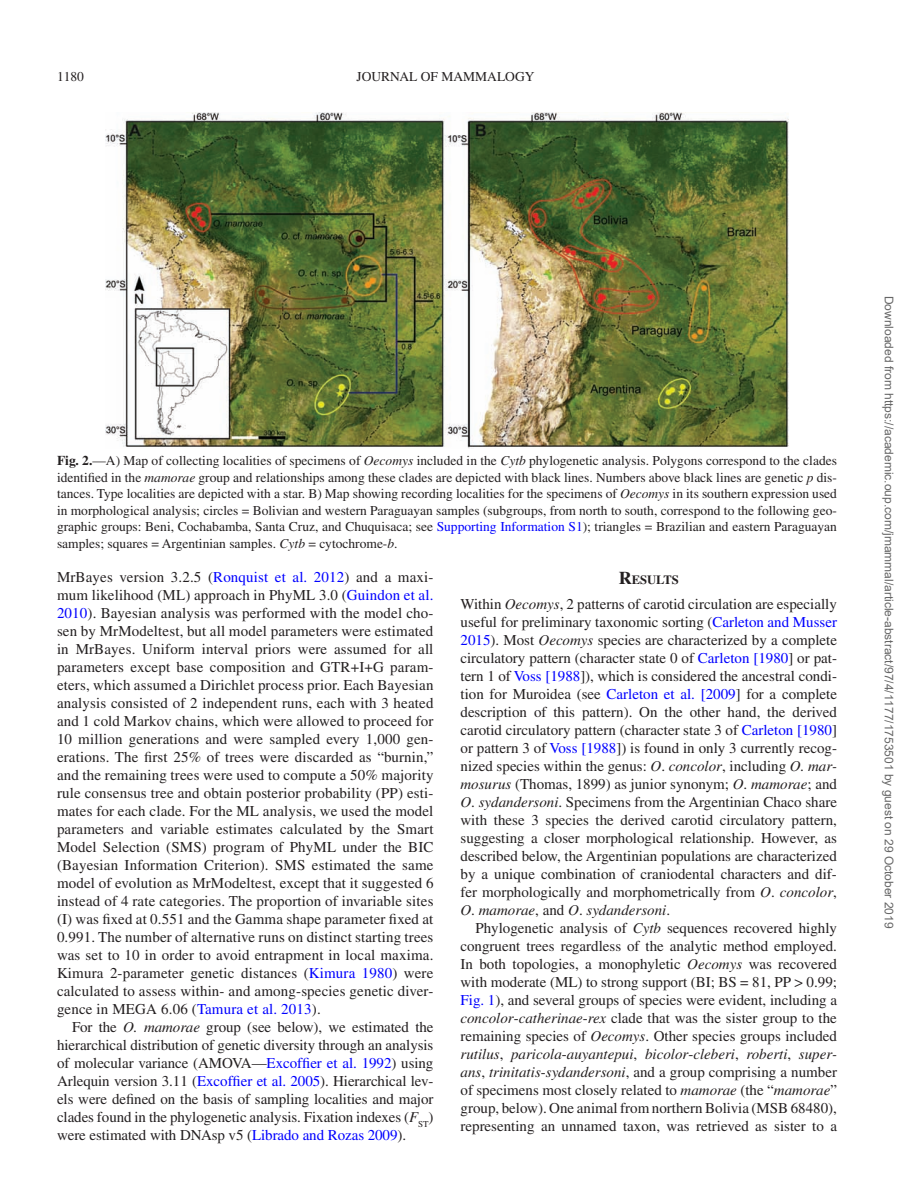
<style>
.page{position:relative;width:918px;height:1188px;background:#fff}
.page>*{position:absolute;margin:0;border:0;box-sizing:border-box;transform-origin:0 0}
.t1{font:15px/18px "Times";color:#231f20;text-align:justify}
.t2{font:13.5px/16.5px "Times";color:#231f20;text-align:justify}
.t3{font:700 12.6px "Times";color:#231f20}
.t4{font:12px "Arial";color:#666}
.s1{font-weight:700}
.s2{font-style:italic}
.s3{color:#00f}
.s4{font-size:18px}
</style>
<div class="page">
<img style="left:105px;top:113px;width:684px;height:335px">
<p class="t2" style="left:57px;top:68px;width:28px">1180</p>
<p class="t2" style="left:356px;top:68px;width:180px">JOURNAL OF MAMMALOGY</p>
<p class="t2" style="left:57px;top:452px;width:782px"><span class="s1">Fig. 2.</span>—A) Map of collecting localities of specimens of <span class="s2">Oecomys</span> included in the <span class="s2">Cytb</span> phylogenetic analysis. Polygons correspond to the clades identified in the <span class="s2">mamorae</span> group and relationships among these clades are depicted with black lines. Numbers above black lines are genetic <span class="s2">p</span> dis&shy;tances. Type localities are depicted with a star. B) Map showing recording localities for the specimens of <span class="s2">Oecomys</span> in its southern expression used in morphological analysis; circles = Bolivian and western Paraguayan samples (subgroups, from north to south, correspond to the following geo&shy;graphic groups: Beni, Cochabamba, Santa Cruz, and Chuquisaca; see <span class="s3">Supporting Information S1</span>); triangles = Brazilian and eastern Paraguayan samples; squares = Argentinian samples. <span class="s2">Cytb</span> = cytochrome-<span class="s2">b</span>.</p>
<p class="t1" style="left:57px;top:568px;width:378px">MrBayes version 3.2.5 (<span class="s3">Ronquist et al. 2012</span>) and a maxi&shy;mum likelihood (ML) approach in PhyML 3.0 (<span class="s3">Guindon et al.<br>2010</span>). Bayesian analysis was performed with the model cho&shy;sen by MrModeltest, but all model parameters were estimated in MrBayes. Uniform interval priors were assumed for all parameters except base composition and GTR+I+G param&shy;eters, which assumed a Dirichlet process prior. Each Bayesian analysis consisted of 2 independent runs, each with 3 heated and 1 cold Markov chains, which were allowed to proceed for 10 million generations and were sampled every 1,000 gen&shy;erations. The first 25% of trees were discarded as “burnin,” and the remaining trees were used to compute a 50% majority rule consensus tree and obtain posterior probability (PP) esti&shy;mates for each clade. For the ML analysis, we used the model parameters and variable estimates calculated by the Smart Model Selection (SMS) program of PhyML under the BIC (Bayesian Information Criterion). SMS estimated the same model of evolution as MrModeltest, except that it suggested 6 instead of 4 rate categories. The proportion of invariable sites (I) was fixed at 0.551 and the Gamma shape parameter fixed at 0.991. The number of alternative runs on distinct starting trees was set to 10 in order to avoid entrapment in local maxima.<br>Kimura 2-parameter genetic distances (<span class="s3">Kimura 1980</span>) were calculated to assess within- and among-species genetic diver&shy;gence in MEGA 6.06 (<span class="s3">Tamura et al. 2013</span>).</p>
<p class="t1" style="left:57px;top:1018px;width:378px;text-indent:15px">For the <span class="s2">O. mamorae</span> group (see below), we estimated the hierarchical distribution of genetic diversity through an analysis of molecular variance (AMOVA—<span class="s3">Excoffier et al. 1992</span>) using Arlequin version 3.11 (<span class="s3">Excoffier et al. 2005</span>). Hierarchical lev&shy;els were defined on the basis of sampling localities and major clades found in the phylogenetic analysis. Fixation indexes (<span class="s2">F</span><sub>ST</sub>) were estimated with DNAsp v5 (<span class="s3">Librado and Rozas 2009</span>).</p>
<p class="t3" style="left:619px;top:572px;width:62px"><span class="s4">R</span>ESULTS</p>
<p class="t1" style="left:460px;top:595px;width:378px">Within <span class="s2">Oecomys</span>, 2 patterns of carotid circulation are especially useful for preliminary taxonomic sorting (<span class="s3">Carleton and Musser 2015</span>). Most <span class="s2">Oecomys</span> species are characterized by a complete circulatory pattern (character state 0 of <span class="s3">Carleton [1980</span>] or pat&shy;tern 1 of <span class="s3">Voss [1988</span>]), which is considered the ancestral condi&shy;tion for Muroidea (see <span class="s3">Carleton et al. [2009</span>] for a complete description of this pattern). On the other hand, the derived carotid circulatory pattern (character state 3 of <span class="s3">Carleton [1980</span>] or pattern 3 of <span class="s3">Voss [1988</span>]) is found in only 3 currently recog&shy;nized species within the genus: <span class="s2">O</span>. <span class="s2">concolor</span>, including <span class="s2">O. mar&shy;mosurus</span> (Thomas, 1899) as junior synonym; <span class="s2">O</span>. <span class="s2">mamorae</span>; and <span class="s2">O</span>. <span class="s2">sydandersoni</span>. Specimens from the Argentinian Chaco share with these 3 species the derived carotid circulatory pattern, suggesting a closer morphological relationship. However, as described below, the Argentinian populations are characterized by a unique combination of craniodental characters and dif&shy;fer morphologically and morphometrically from <span class="s2">O</span>. <span class="s2">concolor</span>, <span class="s2">O</span>. <span class="s2">mamorae</span>, and <span class="s2">O</span>. <span class="s2">sydandersoni</span>.</p>
<p class="t1" style="left:460px;top:919px;width:378px;text-indent:15px">Phylogenetic analysis of <span class="s2">Cytb</span> sequences recovered highly congruent trees regardless of the analytic method employed.<br>In both topologies, a monophyletic <span class="s2">Oecomys</span> was recovered with moderate (ML) to strong support (BI; BS = 81, PP &gt; 0.99; <span class="s3">Fig. 1</span>), and several groups of species were evident, including a <span class="s2">concolor</span>-<span class="s2">catherinae</span>-<span class="s2">rex</span> clade that was the sister group to the remaining species of <span class="s2">Oecomys</span>. Other species groups included <span class="s2">rutilus</span>, <span class="s2">paricola</span>-<span class="s2">auyantepui</span>, <span class="s2">bicolor</span>-<span class="s2">cleberi</span>, <span class="s2">roberti</span>, <span class="s2">super&shy;ans</span>, <span class="s2">trinitatis</span>-<span class="s2">sydandersoni</span>, and a group comprising a number of specimens most closely related to <span class="s2">mamorae</span> (the “<span class="s2">mamorae</span>” group, below). One animal from northern Bolivia (MSB 68480), representing an unnamed taxon, was retrieved as sister to a</p>
<p class="t4" style="left:893px;top:296px;width:634px;rotate:90deg">Downloaded from https://academic.oup.com/jmammal/article-abstract/97/4/1177/1753501 by guest on 29 October 2019</p>
</div>
